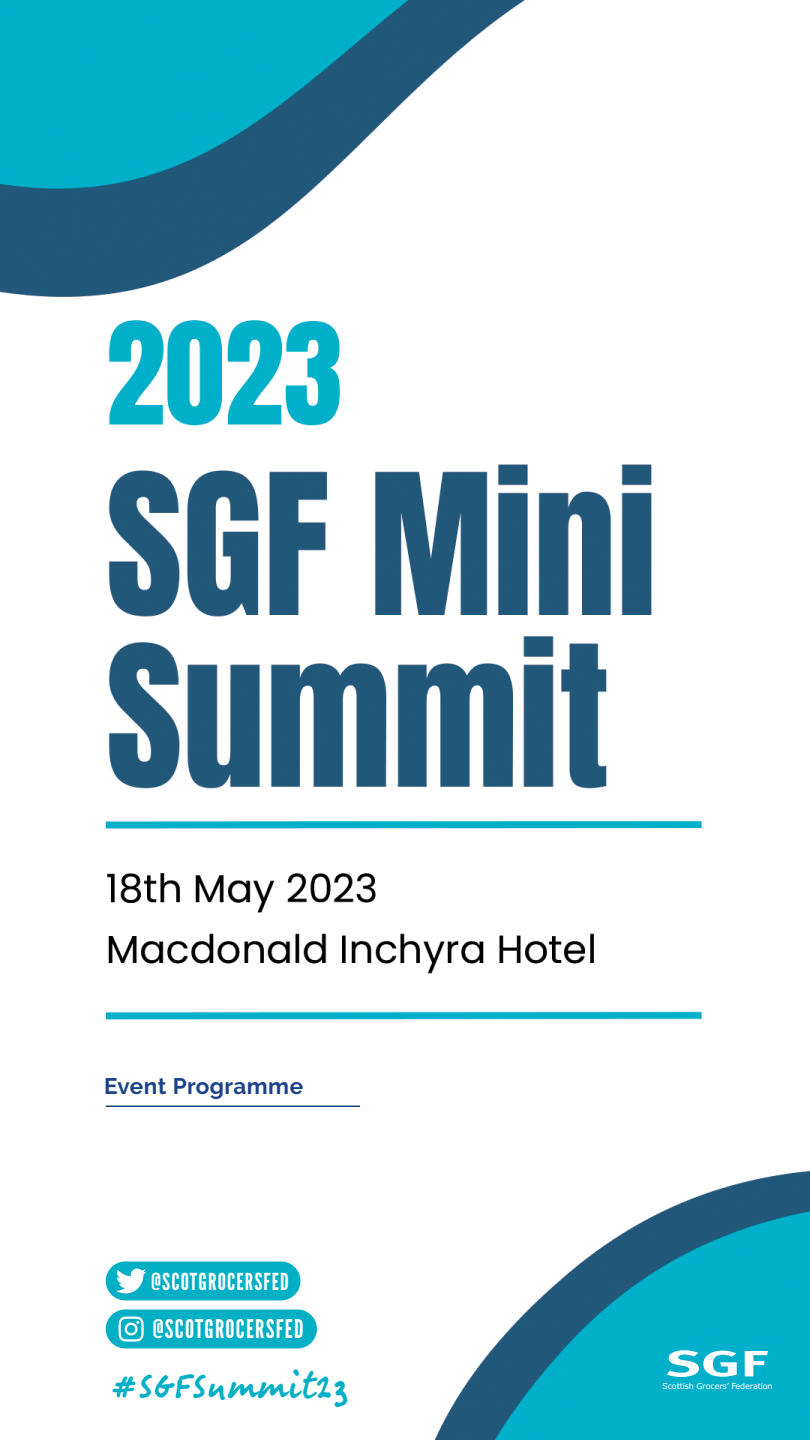
<style>
.page{position:relative;width:810px;height:1440px;background:#fff}
.page>*{position:absolute;margin:0;border:0;box-sizing:border-box;transform-origin:0 0}
.t1{font:31.58px "Berranger Hand ITC Std";letter-spacing:.05em;color:#02afc4}
.t2{font:25.65px "League Gothic";letter-spacing:.05em;color:#fff}
.t3{font:23.4px "League Gothic";letter-spacing:.05em;color:#fff}
.t4{font:700 22.5px "Raleway";letter-spacing:.02em;color:#1c438a}
.t5{font:8.18px "Verdana";letter-spacing:-.025em;color:#fff}
</style>
<div class="page">
<img style="left:0;top:0;width:810px;height:1440px">
<svg style="left:667px;top:1350px;width:70px;height:27px"></svg>
<svg style="left:745px;top:1351px;width:23px;height:25px"></svg>
<div style="left:106px;top:1262px;width:195px;height:38px;background:#02afc4;border-radius:19px"></div>
<svg style="left:116px;top:1269px;width:30px;height:24px"></svg>
<div style="left:106px;top:1310px;width:211px;height:38px;background:#02afc4;border-radius:19px"></div>
<svg style="left:119px;top:1317px;width:25px;height:25px"></svg>
<hr style="left:106px;top:1106px;width:254px;height:1px;background:#1c438a">
<h3 class="t4" style="left:104px;top:1073px;width:200px">Event Programme</h3>
<h3 class="t3" style="left:151px;top:1267px;width:139px">@SCOTGROCERSFED</h3>
<h2 class="t2" style="left:153px;top:1314px;width:152px">@SCOTGROCERSFED</h2>
<h1 class="t1" style="left:113px;top:1364px;width:238px">#SGFSummit23</h1>
<p class="t5" style="left:662px;top:1380px;width:112px">Scottish Grocers’ Federation</p>
</div>
